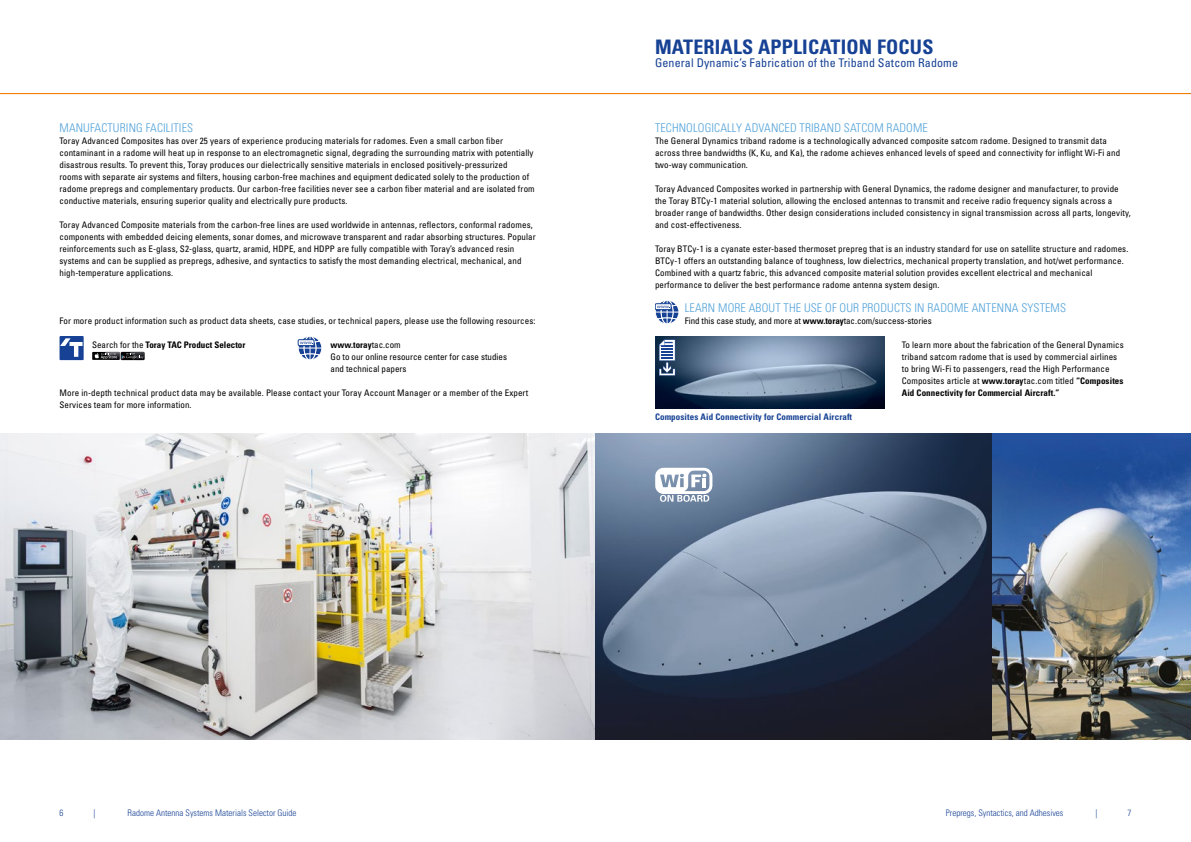
<style>
.page{position:relative;width:1191px;height:842px;background:#fff}
.page>*{position:absolute;margin:0;border:0;box-sizing:border-box;transform-origin:0 0}
.t1{font:700 condensed 20px "Univers";letter-spacing:.01em;color:#164194}
.t2{font:300 condensed 12px "Univers";letter-spacing:.01em;color:#50a1d9}
.t3{font:condensed 12px "Univers";letter-spacing:.01em;color:#164194}
.t4{font:condensed 9px/12px "Univers";letter-spacing:.01em;color:#000}
.t5{font:300 condensed 9px "Univers";color:#164194}
.t6{font:700 condensed 9px "Univers";letter-spacing:.01em;color:#164194}
.t7{font:700 condensed 9px "Univers";color:#000}
.s1{font-weight:700}
.s2{font-weight:400}
</style>
<div class="page">
<hr style="left:0;top:93px;width:1191px;height:1px;background:#ef7d00">
<img style="left:0;top:434px;width:1191px;height:306px">
<svg style="left:655px;top:468px;width:57px;height:34px"></svg>
<svg style="left:298px;top:336px;width:24px;height:24px"></svg>
<div style="left:60px;top:336px;width:24px;height:24px;background:#164194"></div>
<svg style="left:60px;top:338px;width:23px;height:19px"></svg>
<div style="left:92px;top:352px;width:27px;height:8px;background:#010202"></div>
<svg style="left:94px;top:352px;width:51px;height:8px"></svg>
<img style="left:655px;top:336px;width:229px;height:72px">
<svg style="left:659px;top:340px;width:16px;height:36px"></svg>
<svg style="left:655px;top:300px;width:24px;height:24px"></svg>
<h2 class="t2" style="left:60px;top:121px;width:135px">MANUFACTURING FACILITIES</h2>
<p class="t4" style="left:60px;top:135px;width:477px">Toray Advanced Composites has over 25 years of experience producing materials for radomes. Even a small carbon fiber contaminant in a radome will heat up in response to an electromagnetic signal, degrading the surrounding matrix with potentially disastrous results. To prevent this, Toray produces our dielectrically sensitive materials in enclosed positively-pressurized<br>rooms with separate air systems and filters, housing carbon-free machines and equipment dedicated solely to the production of radome prepregs and complementary products. Our carbon-free facilities never see a carbon fiber material and are isolated from conductive materials, ensuring superior quality and electrically pure products.</p>
<p class="t4" style="left:60px;top:219px;width:478px">Toray Advanced Composite materials from the carbon-free lines are used worldwide in antennas, reflectors, conformal radomes, components with embedded deicing elements, sonar domes, and microwave transparent and radar absorbing structures. Popular reinforcements such as E-glass, S2-glass, quartz, aramid, HDPE, and HDPP are fully compatible with Toray’s advanced resin systems and can be supplied as prepregs, adhesive, and syntactics to satisfy the most demanding electrical, mechanical, and high-temperature applications.</p>
<p class="t4" style="left:60px;top:315px;width:477px">For more product information such as product data sheets, case studies, or technical papers, please use the following resources:</p>
<p class="t4" style="left:330px;top:339px;width:178px"><span class="s1">www.toray</span>tac.com<br>Go to our online resource center for case studies and technical papers</p>
<p class="t7" style="left:92px;top:339px;width:155px"><span class="s2">Search for the</span> Toray TAC Product Selector</p>
<p class="t4" style="left:60px;top:387px;width:470px">More in-depth technical product data may be available. Please contact your Toray Account Manager or a member of the Expert<br>Services team for more information.</p>
<h1 class="t1" style="left:655px;top:34px;width:280px">MATERIALS APPLICATION FOCUS</h1>
<h2 class="t3" style="left:655px;top:55px;width:304px">General Dynamic’s Fabrication of the Triband Satcom Radome</h2>
<h2 class="t2" style="left:655px;top:121px;width:274px">TECHNOLOGICALLY ADVANCED TRIBAND SATCOM RADOME</h2>
<p class="t4" style="left:655px;top:135px;width:466px">The General Dynamics triband radome is a technologically advanced composite satcom radome. Designed to transmit data across three bandwidths (K, Ku, and Ka), the radome achieves enhanced levels of speed and connectivity for inflight Wi-Fi and two-way communication.</p>
<p class="t4" style="left:655px;top:183px;width:477px">Toray Advanced Composites worked in partnership with General Dynamics, the radome designer and manufacturer, to provide the Toray BTCy-1 material solution, allowing the enclosed antennas to transmit and receive radio frequency signals across a broader range of bandwidths. Other design considerations included consistency in signal transmission across all parts, longevity, and cost-effectiveness.</p>
<p class="t4" style="left:655px;top:243px;width:475px">Toray BTCy-1 is a cyanate ester-based thermoset prepreg that is an industry standard for use on satellite structure and radomes.<br>BTCy-1 offers an outstanding balance of toughness, low dielectrics, mechanical property translation, and hot/wet performance.<br>Combined with a quartz fabric, this advanced composite material solution provides excellent electrical and mechanical performance to deliver the best performance radome antenna system design.</p>
<h2 class="t2" style="left:685px;top:301px;width:383px">LEARN MORE ABOUT THE USE OF OUR PRODUCTS IN RADOME ANTENNA SYSTEMS</h2>
<p class="t4" style="left:685px;top:315px;width:248px">Find this case study, and more at <span class="s1">www.toray</span>tac.com/success-stories</p>
<p class="t6" style="left:655px;top:411px;width:198px">Composites Aid Connectivity for Commercial Aircraft</p>
<p class="t4" style="left:901px;top:339px;width:223px">To learn more about the fabrication of the General Dynamics triband satcom radome that is used by commercial airlines to bring Wi-Fi to passengers, read the High Performance Composites article at <span class="s1">www.toray</span>tac.com titled <span class="s1">“Composites Aid Connectivity for Commercial Aircraft.”</span></p>
<p class="t5" style="left:60px;top:808px;width:5px">6</p>
<p class="t5" style="left:94px;top:808px;width:3px">|</p>
<p class="t5" style="left:128px;top:808px;width:170px">Radome Antenna Systems Materials Selector Guide</p>
<p class="t5" style="left:946px;top:808px;width:119px">Prepregs, Syntactics, and Adhesives</p>
<p class="t5" style="left:1095px;top:808px;width:3px">|</p>
<p class="t5" style="left:1127px;top:808px;width:5px">7</p>
</div>
